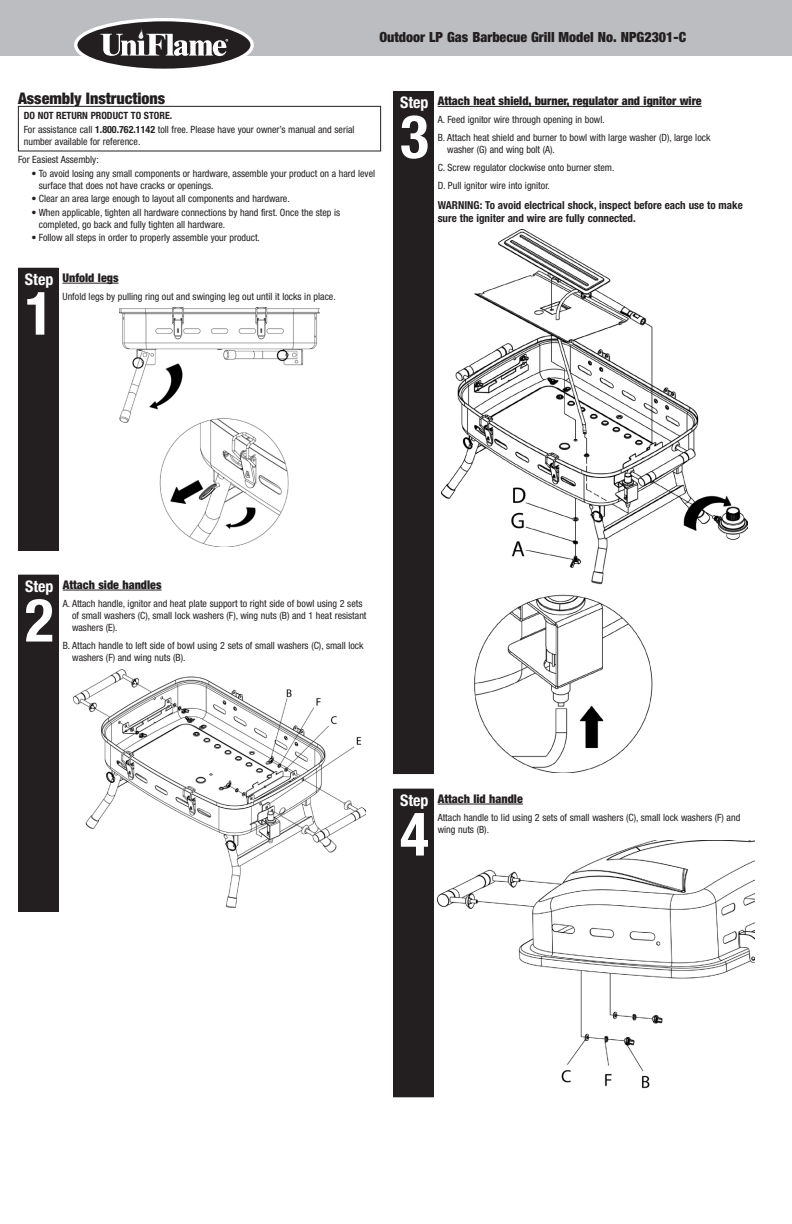
<style>
.page{position:relative;width:792px;height:1224px;background:#fff}
.page>*{position:absolute;margin:0;border:0;box-sizing:border-box;transform-origin:0 0}
.t1{font:700 condensed 60px "Helvetica Neue";color:#fff}
.t2{font:900 condensed 16px "Helvetica Neue";color:#231f20}
.t3{font:700 condensed 16px "Helvetica Neue";color:#fff}
.t4{font:900 condensed 14px "Helvetica Neue";color:#231f20}
.t5{font:900 condensed 12px "Helvetica Neue";color:#231f20}
.t6{font:700 condensed 11px/13.3px "Helvetica Neue";color:#231f20}
.t7{font:condensed 10px/12px "Helvetica Neue";color:#231f20}
.s1{font-weight:700}
</style>
<div class="page">
<div style="left:0;top:0;width:792px;height:55px;background:#bcbdc0"></div>
<svg style="left:76px;top:20px;width:176px;height:50px;background:#3c3839"></svg>
<div style="left:74px;top:18px;width:180px;height:54px;border:3px solid #fff;border-radius:50%"></div>
<svg style="left:100px;top:26px;width:128px;height:30px;background:#6f6c6d"></svg>
<div style="left:18px;top:106px;width:363px;height:45px;border:1px solid #231f20"></div>
<div style="left:18px;top:268px;width:41px;height:282px;background:#231f20"></div>
<hr style="left:18px;top:550px;width:41px;height:1px;background:#231f20">
<hr style="left:63px;top:283px;width:56px;height:1px;background:#231f20">
<img style="left:119px;top:308px;width:200px;height:238px">
<div style="left:19px;top:575px;width:40px;height:336px;background:#231f20"></div>
<hr style="left:18px;top:575px;width:41px;height:1px;background:#231f20">
<hr style="left:18px;top:576px;width:1px;height:89px;background:#231f20">
<hr style="left:18px;top:665px;width:1px;height:246px;background:#231f20">
<hr style="left:18px;top:911px;width:41px;height:1px;background:#231f20">
<hr style="left:63px;top:590px;width:99px;height:1px;background:#231f20">
<img style="left:74px;top:669px;width:292px;height:238px">
<div style="left:394px;top:92px;width:40px;height:682px;background:#231f20"></div>
<hr style="left:393px;top:91px;width:41px;height:1px;background:#231f20">
<hr style="left:393px;top:92px;width:1px;height:134px;background:#231f20">
<hr style="left:393px;top:226px;width:1px;height:547px;background:#231f20">
<hr style="left:393px;top:773px;width:41px;height:1px;background:#231f20">
<hr style="left:438px;top:106px;width:264px;height:1px;background:#231f20">
<img style="left:441px;top:230px;width:307px;height:543px">
<div style="left:394px;top:789px;width:40px;height:308px;background:#231f20"></div>
<hr style="left:393px;top:789px;width:41px;height:1px;background:#231f20">
<hr style="left:393px;top:790px;width:1px;height:47px;background:#231f20">
<hr style="left:393px;top:837px;width:1px;height:259px;background:#231f20">
<hr style="left:393px;top:1096px;width:41px;height:1px;background:#231f20">
<hr style="left:438px;top:804px;width:85px;height:1px;background:#231f20">
<img style="left:438px;top:841px;width:316px;height:248px">
<h3 class="t4" style="left:379px;top:29px;width:308px">Outdoor LP Gas Barbecue Grill Model No. NPG2301-C</h3>
<h2 class="t2" style="left:18px;top:88px;width:149px">Assembly Instructions</h2>
<p class="t7" style="left:24px;top:108px;width:332px;line-height:14.2px"><span class="s1">DO NOT RETURN PRODUCT TO STORE.<br></span>For assistance call <span class="s1">1.800.762.1142</span> toll free. Please have your owner’s manual and serial</p>
<p class="t7" style="left:18px;top:132px;width:122px;line-height:18.3px;text-indent:6px">number available for reference.<br>For Easiest Assembly:</p>
<p class="t7" style="left:39px;top:167px;width:338px;text-indent:-7px">• To avoid losing any small components or hardware, assemble your product on a hard level surface that does not have cracks or openings.</p>
<p class="t7" style="left:32px;top:193px;width:258px">• Clear an area large enough to layout all components and hardware.</p>
<p class="t7" style="left:39px;top:206px;width:303px;text-indent:-7px">• When applicable, tighten all hardware connections by hand first. Once the step is completed, go back and fully tighten all hardware.</p>
<p class="t7" style="left:31px;top:232px;width:229px">• Follow all steps in order to properly assemble your product.</p>
<h2 class="t3" style="left:25px;top:269px;width:30px">Step</h2>
<h1 class="t1" style="left:25px;top:277px;width:30px">1</h1>
<p class="t5" style="left:63px;top:270px;width:58px">Unfold legs</p>
<p class="t7" style="left:63px;top:290px;width:273px">Unfold legs by pulling ring out and swinging leg out until it locks in place.</p>
<h2 class="t3" style="left:400px;top:93px;width:30px">Step</h2>
<h1 class="t1" style="left:400px;top:100px;width:30px">3</h1>
<p class="t5" style="left:438px;top:94px;width:265px">Attach heat shield, burner, regulator and ignitor wire</p>
<p class="t7" style="left:438px;top:111px;width:274px;line-height:18px">A. Feed ignitor wire through opening in bowl.<br>B. Attach heat shield and burner to bowl with large washer (D), large lock</p>
<p class="t7" style="left:438px;top:141px;width:177px;line-height:18px;text-indent:9px">washer (G) and wing bolt (A).<br>C. Screw regulator clockwise onto burner stem.<br>D. Pull ignitor wire into ignitor.</p>
<p class="t6" style="left:438px;top:198px;width:307px">WARNING: To avoid electrical shock, inspect before each use to make sure the igniter and wire are fully connected.</p>
<h2 class="t3" style="left:25px;top:576px;width:30px">Step</h2>
<h1 class="t1" style="left:25px;top:584px;width:30px">2</h1>
<p class="t5" style="left:63px;top:577px;width:100px">Attach side handles</p>
<p class="t7" style="left:72px;top:597px;width:296px;text-indent:-9px">A. Attach handle, ignitor and heat plate support to right side of bowl using 2 sets of small washers (C), small lock washers (F), wing nuts (B) and 1 heat resistant washers (E).</p>
<p class="t7" style="left:72px;top:639px;width:293px;text-indent:-9px">B. Attach handle to left side of bowl using 2 sets of small washers (C), small lock washers (F) and wing nuts (B).</p>
<h2 class="t3" style="left:400px;top:790px;width:30px">Step</h2>
<h1 class="t1" style="left:400px;top:798px;width:30px">4</h1>
<p class="t5" style="left:438px;top:791px;width:87px">Attach lid handle</p>
<p class="t7" style="left:438px;top:811px;width:304px">Attach handle to lid using 2 sets of small washers (C), small lock washers (F) and wing nuts (B).</p>
</div>
